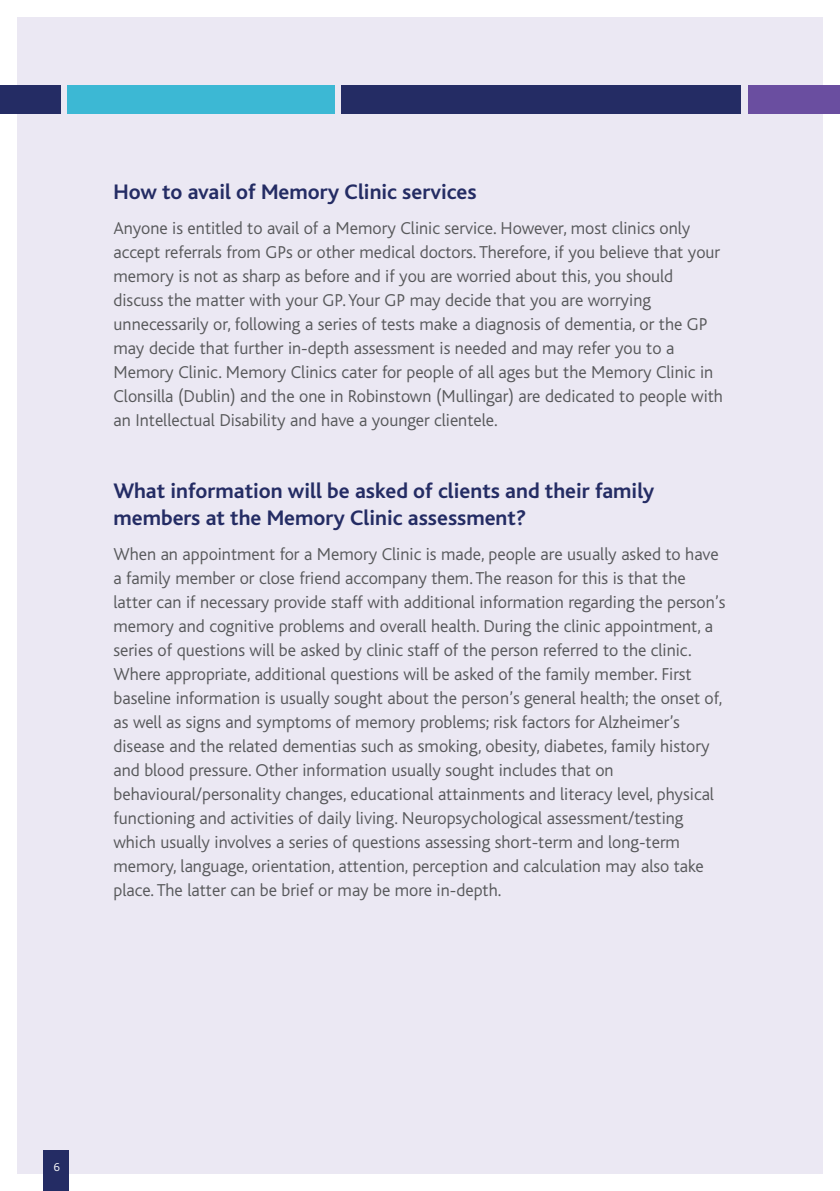
<style>
.page{position:relative;width:840px;height:1191px;background:#fff}
.page>*{position:absolute;margin:0;border:0;box-sizing:border-box;transform-origin:0 0}
.t1{font:700 22px/26.4px "Bliss";color:#242c64}
.t2{font:300 18px/24px "Bliss";color:#57585a}
.t3{font:300 12px "Bliss";color:#fff}
</style>
<div class="page">
<div style="left:17px;top:17px;width:805px;height:1157px;background:#ebe8f3"></div>
<div style="left:0;top:85px;width:60px;height:28px;background:#242c64"></div>
<div style="left:67px;top:85px;width:267px;height:28px;background:#3cb8d4"></div>
<div style="left:341px;top:85px;width:400px;height:28px;background:#242c64"></div>
<div style="left:747px;top:85px;width:92px;height:28px;background:#6a4ea0"></div>
<div style="left:43px;top:1150px;width:26px;height:41px;background:#242c64"></div>
<p class="t1" style="left:113px;top:181px;width:364px">How to avail of Memory Clinic services</p>
<p class="t2" style="left:113px;top:218px;width:610px">Anyone is entitled to avail of a Memory Clinic service. However, most clinics only accept referrals from GPs or other medical doctors. Therefore, if you believe that your memory is not as sharp as before and if you are worried about this, you should discuss the matter with your GP.Your GP may decide that you are worrying unnecessarily or, following a series of tests make a diagnosis of dementia, or the GP may decide that further in-depth assessment is needed and may refer you to a Memory Clinic. Memory Clinics cater for people of all ages but the Memory Clinic in Clonsilla (Dublin) and the one in Robinstown (Mullingar) are dedicated to people with an Intellectual Disability and have a younger clientele.</p>
<p class="t1" style="left:113px;top:480px;width:542px">What information will be asked of clients and their family members at the Memory Clinic assessment?</p>
<p class="t2" style="left:113px;top:544px;width:613px">When an appointment for a Memory Clinic is made, people are usually asked to have a family member or close friend accompany them. The reason for this is that the latter can if necessary provide staff with additional information regarding the person’s memory and cognitive problems and overall health. During the clinic appointment, a series of questions will be asked by clinic staff of the person referred to the clinic.<br>Where appropriate, additional questions will be asked of the family member. First baseline information is usually sought about the person’s general health; the onset of, as well as signs and symptoms of memory problems; risk factors for Alzheimer’s disease and the related dementias such as smoking, obesity, diabetes, family history and blood pressure. Other information usually sought includes that on behavioural/personality changes, educational attainments and literacy level, physical functioning and activities of daily living. Neuropsychological assessment/testing which usually involves a series of questions assessing short-term and long-term memory, language, orientation, attention, perception and calculation may also take place. The latter can be brief or may be more in-depth.</p>
<p class="t3" style="left:54px;top:1163px;width:8px">6</p>
</div>
